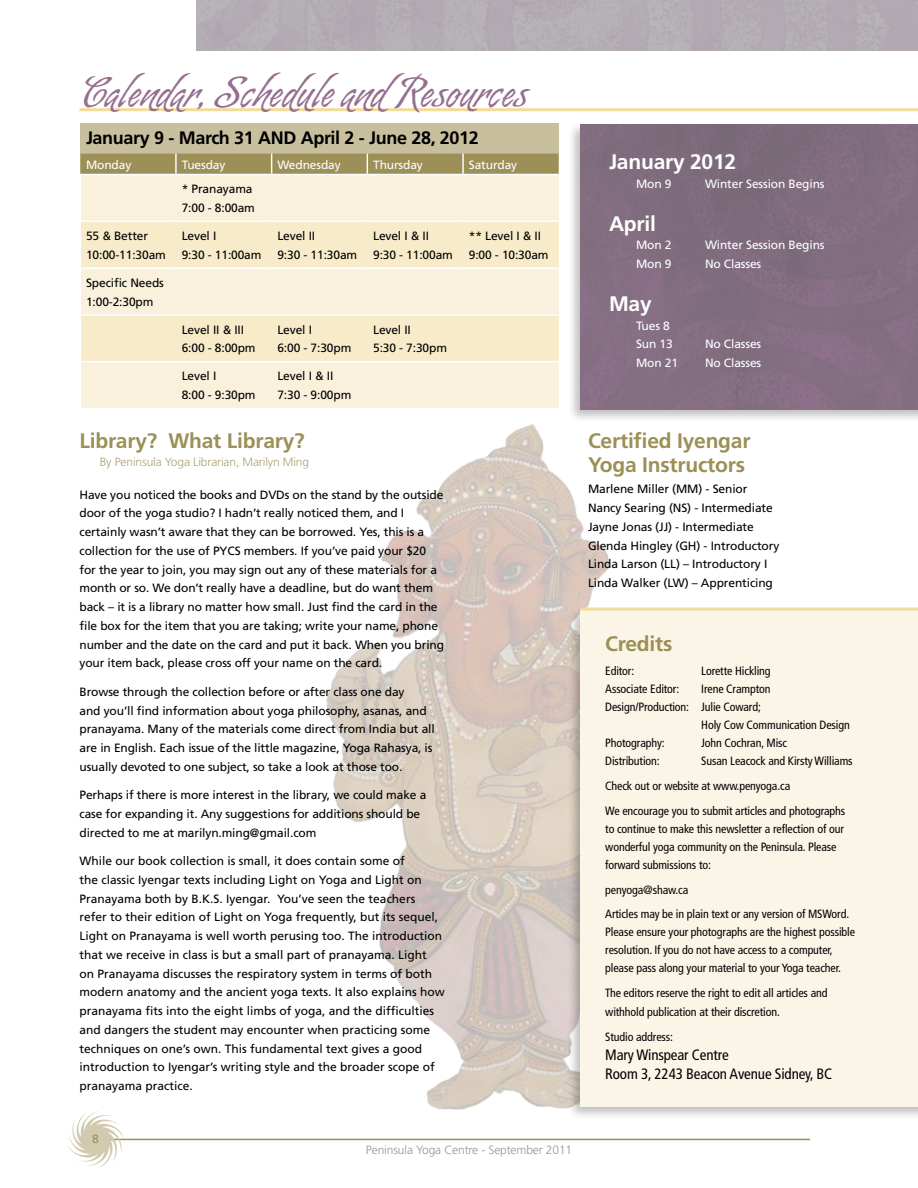
<style>
.page{position:relative;width:918px;height:1188px;background:#fff}
.page>*{position:absolute;margin:0;border:0;box-sizing:border-box;transform-origin:0 0}
.t1{font:36px "Almond Script";letter-spacing:.025em;color:#956f90}
.t2{font:700 21px/24px "Frutiger";letter-spacing:-.01em;color:#9c8f57}
.t3{font:700 21px "Frutiger";letter-spacing:-.01em;color:#fff}
.t4{font:700 18px "Frutiger";letter-spacing:-.02em;color:#000}
.t5{font:condensed 15px/18.8px "Frutiger";letter-spacing:-.01em;color:#000}
.t6{font:12px/18.8px "Frutiger";letter-spacing:-.01em;color:#000}
.t7{font:condensed 12px/18px "Frutiger";letter-spacing:-.01em;color:#000}
.t8{font:12px/18.8px "Frutiger";letter-spacing:-.01em;color:#fff}
.t9{font:300 12px "Frutiger";letter-spacing:-.01em;color:#aca173}
.t10{font:300 12px "Frutiger";letter-spacing:-.01em;color:#939598}
.t11{font:12px "Frutiger";color:#9c8f57}
</style>
<div class="page">
<hr style="left:81px;top:1139px;width:729px;height:1px;background:#9c8f57">
<div style="left:196px;top:0;width:722px;height:50px;background:#b3acb4"></div>
<svg style="left:68px;top:1111px;width:56px;height:57px"></svg>
<img style="left:326px;top:424px;width:335px;height:686px">
<div style="left:567px;top:122px;width:351px;height:301px;background:#000;opacity:.25"></div>
<img style="left:580px;top:125px;width:338px;height:284px">
<div style="left:80px;top:123px;width:479px;height:31px;background:#c8bf9f"></div>
<div style="left:81px;top:175px;width:478px;height:233px;background:#faf1dd"></div>
<svg style="left:81px;top:222px;width:478px;height:139px;background:#f7ecd0"></svg>
<svg style="left:80px;top:154px;width:479px;height:20px;background:#9e915a"></svg>
<hr style="left:462px;top:154px;width:2px;height:20px;background:#fff">
<hr style="left:80px;top:361px;width:96px;height:2px;background:#fff">
<hr style="left:176px;top:361px;width:96px;height:2px;background:#fff">
<hr style="left:272px;top:361px;width:95px;height:2px;background:#fff">
<hr style="left:367px;top:361px;width:96px;height:2px;background:#fff">
<hr style="left:463px;top:361px;width:96px;height:2px;background:#fff">
<hr style="left:80px;top:267px;width:96px;height:2px;background:#fff">
<hr style="left:176px;top:267px;width:96px;height:2px;background:#fff">
<hr style="left:272px;top:267px;width:95px;height:2px;background:#fff">
<hr style="left:367px;top:267px;width:96px;height:2px;background:#fff">
<hr style="left:463px;top:267px;width:96px;height:2px;background:#fff">
<hr style="left:80px;top:314px;width:96px;height:2px;background:#fff">
<hr style="left:176px;top:314px;width:96px;height:2px;background:#fff">
<hr style="left:272px;top:314px;width:95px;height:2px;background:#fff">
<hr style="left:367px;top:314px;width:96px;height:2px;background:#fff">
<hr style="left:463px;top:314px;width:96px;height:2px;background:#fff">
<hr style="left:80px;top:221px;width:96px;height:1px;background:#fff">
<hr style="left:176px;top:221px;width:96px;height:1px;background:#fff">
<hr style="left:272px;top:221px;width:95px;height:1px;background:#fff">
<hr style="left:367px;top:221px;width:96px;height:1px;background:#fff">
<hr style="left:463px;top:221px;width:96px;height:1px;background:#fff">
<div style="left:567px;top:608px;width:351px;height:513px;background:#000;opacity:.25"></div>
<div style="left:580px;top:610px;width:338px;height:497px;background:#fbf5e7"></div>
<hr style="left:80px;top:108px;width:838px;height:3px;background:#f2dc9c">
<hr style="left:580px;top:608px;width:338px;height:2px;background:#f2dc9c">
<h1 class="t1" style="left:81px;top:73px;width:447px">Calendar, Schedule andResources</h1>
<h3 class="t4" style="left:86px;top:128px;width:394px">January 9 - March 31 AND April 2 - June 28, 2012</h3>
<p class="t8" style="left:86px;top:155px;width:47px">Monday</p>
<p class="t8" style="left:182px;top:155px;width:45px">Tuesday</p>
<p class="t8" style="left:277px;top:155px;width:65px">Wednesday</p>
<p class="t8" style="left:373px;top:155px;width:51px">Thursday</p>
<p class="t8" style="left:469px;top:155px;width:50px">Saturday</p>
<p class="t6" style="left:182px;top:180px;width:75px">* Pranayama<br>7:00 - 8:00am</p>
<p class="t6" style="left:86px;top:226px;width:81px">55 &amp; Better<br>10:00-11:30am</p>
<p class="t6" style="left:182px;top:226px;width:81px">Level I<br>9:30 - 11:00am</p>
<p class="t6" style="left:277px;top:226px;width:81px">Level II<br>9:30 - 11:30am</p>
<p class="t6" style="left:373px;top:226px;width:81px">Level I &amp; II<br>9:30 - 11:00am</p>
<p class="t6" style="left:469px;top:226px;width:81px">** Level I &amp; II<br>9:00 - 10:30am</p>
<p class="t6" style="left:86px;top:273px;width:79px">Specific Needs<br>1:00-2:30pm</p>
<p class="t6" style="left:182px;top:320px;width:75px">Level II &amp; III<br>6:00 - 8:00pm</p>
<p class="t6" style="left:277px;top:320px;width:75px">Level I<br>6:00 - 7:30pm</p>
<p class="t6" style="left:373px;top:320px;width:75px">Level II<br>5:30 - 7:30pm</p>
<p class="t6" style="left:182px;top:367px;width:75px">Level I<br>8:00 - 9:30pm</p>
<p class="t6" style="left:277px;top:367px;width:75px">Level I &amp; II<br>7:30 - 9:00pm</p>
<h2 class="t2" style="left:80px;top:429px;width:227px">Library? What Library?</h2>
<p class="t9" style="left:100px;top:455px;width:211px">By Peninsula Yoga Librarian, Marilyn Ming</p>
<p class="t6" style="left:80px;top:485px;width:366px">Have you noticed the books and DVDs on the stand by the outside door of the yoga studio? I hadn’t really noticed them, and I certainly wasn’t aware that they can be borrowed. Yes, this is a collection for the use of PYCS members. If you’ve paid your $20 for the year to join, you may sign out any of these materials for a month or so. We don’t really have a deadline, but do want them back – it is a library no matter how small. Just find the card in the file box for the item that you are taking; write your name, phone number and the date on the card and put it back. When you bring your item back, please cross off your name on the card.</p>
<p class="t6" style="left:80px;top:682px;width:357px">Browse through the collection before or after class one day<br>and you’ll find information about yoga philosophy, asanas, and pranayama. Many of the materials come direct from India but all are in English. Each issue of the little magazine, Yoga Rahasya, is usually devoted to one subject, so take a look at those too.</p>
<p class="t6" style="left:80px;top:786px;width:348px">Perhaps if there is more interest in the library, we could make a case for expanding it. Any suggestions for additions should be directed to me at marilyn.ming@gmail.com</p>
<p class="t6" style="left:80px;top:852px;width:367px">While our book collection is small, it does contain some of<br>the classic Iyengar texts including Light on Yoga and Light on Pranayama both by B.K.S. Iyengar. You’ve seen the teachers refer to their edition of Light on Yoga frequently, but its sequel, Light on Pranayama is well worth perusing too. The introduction that we receive in class is but a small part of pranayama. Light<br>on Pranayama discusses the respiratory system in terms of both modern anatomy and the ancient yoga texts. It also explains how pranayama fits into the eight limbs of yoga, and the difficulties and dangers the student may encounter when practicing some techniques on one’s own. This fundamental text gives a good introduction to Iyengar’s writing style and the broader scope of pranayama practice.</p>
<p class="t11" style="left:92px;top:1131px;width:8px">8</p>
<p class="t10" style="left:366px;top:1143px;width:208px">Peninsula Yoga Centre - September 2011</p>
<h2 class="t3" style="left:609px;top:150px;width:129px">January 2012</h2>
<p class="t8" style="left:636px;top:174px;width:37px">Mon 9</p>
<p class="t8" style="left:705px;top:174px;width:121px">Winter Session Begins</p>
<h2 class="t3" style="left:609px;top:211px;width:48px">April</h2>
<p class="t8" style="left:636px;top:236px;width:37px">Mon 2</p>
<p class="t8" style="left:705px;top:236px;width:121px">Winter Session Begins</p>
<p class="t8" style="left:636px;top:255px;width:37px">Mon 9</p>
<p class="t8" style="left:705px;top:255px;width:58px">No Classes</p>
<h2 class="t3" style="left:609px;top:291px;width:44px">May</h2>
<p class="t8" style="left:636px;top:316px;width:38px">Tues 8<br>Sun 13</p>
<p class="t8" style="left:705px;top:335px;width:58px">No Classes</p>
<p class="t8" style="left:636px;top:354px;width:44px">Mon 21</p>
<p class="t8" style="left:705px;top:354px;width:58px">No Classes</p>
<h2 class="t2" style="left:588px;top:429px;width:164px">Certified Iyengar<br>Yoga Instructors</h2>
<p class="t6" style="left:588px;top:480px;width:193px">Marlene Miller (MM) - Senior<br>Nancy Searing (NS) - Intermediate<br>Jayne Jonas (JJ) - Intermediate<br>Glenda Hingley (GH) - Introductory<br>Linda Larson (LL) – Introductory I<br>Linda Walker (LW) – Apprenticing</p>
<h2 class="t2" style="left:605px;top:631px;width:69px">Credits</h2>
<p class="t7" style="left:605px;top:662px;width:31px">Editor:</p>
<p class="t7" style="left:701px;top:662px;width:71px">Lorette Hickling</p>
<p class="t7" style="left:605px;top:680px;width:76px">Associate Editor:</p>
<p class="t7" style="left:701px;top:680px;width:71px">Irene Crampton</p>
<p class="t7" style="left:605px;top:698px;width:157px">Design/Production: Julie Coward;</p>
<p class="t7" style="left:701px;top:716px;width:150px">Holy Cow Communication Design</p>
<p class="t7" style="left:605px;top:734px;width:61px">Photography:</p>
<p class="t7" style="left:701px;top:734px;width:87px">John Cochran, Misc</p>
<p class="t7" style="left:605px;top:752px;width:56px">Distribution:</p>
<p class="t7" style="left:605px;top:749px;width:249px;line-height:24.8px;text-indent:96px">Susan Leacock and Kirsty Williams<br>Check out or website at www.penyoga.ca<br>We encourage you to submit articles and photographs</p>
<p class="t7" style="left:605px;top:820px;width:240px">to continue to make this newsletter a reflection of our wonderful yoga community on the Peninsula. Please forward submissions to:</p>
<p class="t7" style="left:605px;top:877px;width:246px;line-height:24.8px">penyoga@shaw.ca<br>Articles may be in plain text or any version of MSWord.</p>
<p class="t7" style="left:605px;top:923px;width:251px">Please ensure your photographs are the highest possible resolution. If you do not have access to a computer, please pass along your material to your Yoga teacher.</p>
<p class="t7" style="left:605px;top:984px;width:224px;line-height:18.8px">The editors reserve the right to edit all articles and withhold publication at their discretion.</p>
<p class="t7" style="left:605px;top:1028px;width:69px">Studio address:</p>
<p class="t5" style="left:605px;top:1046px;width:228px">Mary Winspear Centre<br>Room 3, 2243 Beacon Avenue Sidney, BC</p>
</div>
